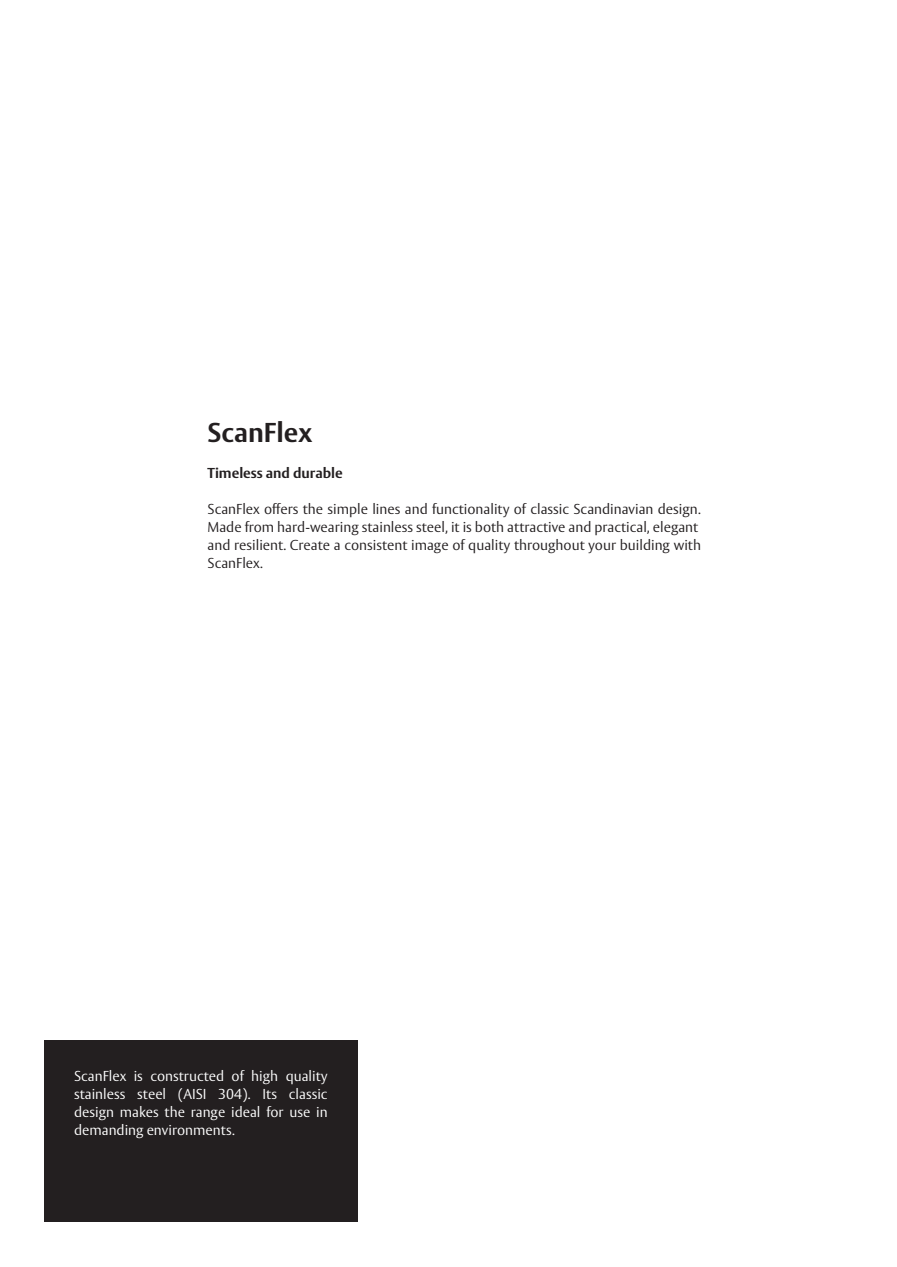
<style>
.page{position:relative;width:897px;height:1267px;background:#fff}
.page>*{position:absolute;margin:0;border:0;box-sizing:border-box;transform-origin:0 0}
.t1{font:700 27px "ASSA Vesta";color:#231f20}
.t2{font:300 14.25px/18px "ASSA Vesta";color:#231f20}
.t3{font:300 14.25px/18px "ASSA Vesta";color:#fff;text-align:justify}
.t4{font:700 14.25px "ASSA Vesta";color:#231f20}
</style>
<div class="page">
<div style="left:44px;top:1040px;width:313px;height:182px;background:#231f20"></div>
<h1 class="t1" style="left:207px;top:415px;width:106px">ScanFlex</h1>
<p class="t4" style="left:207px;top:464px;width:137px">Timeless and durable</p>
<p class="t2" style="left:207px;top:500px;width:495px">ScanFlex offers the simple lines and functionality of classic Scandinavian design.<br>Made from hard-wearing stainless steel, it is both attractive and practical, elegant and resilient. Create a consistent image of quality throughout your building with ScanFlex.</p>
<p class="t3" style="left:74px;top:1067px;width:255px">ScanFlex is constructed of high quality stainless steel (AISI 304). Its classic design makes the range ideal for use in demanding environments.</p>
</div>
